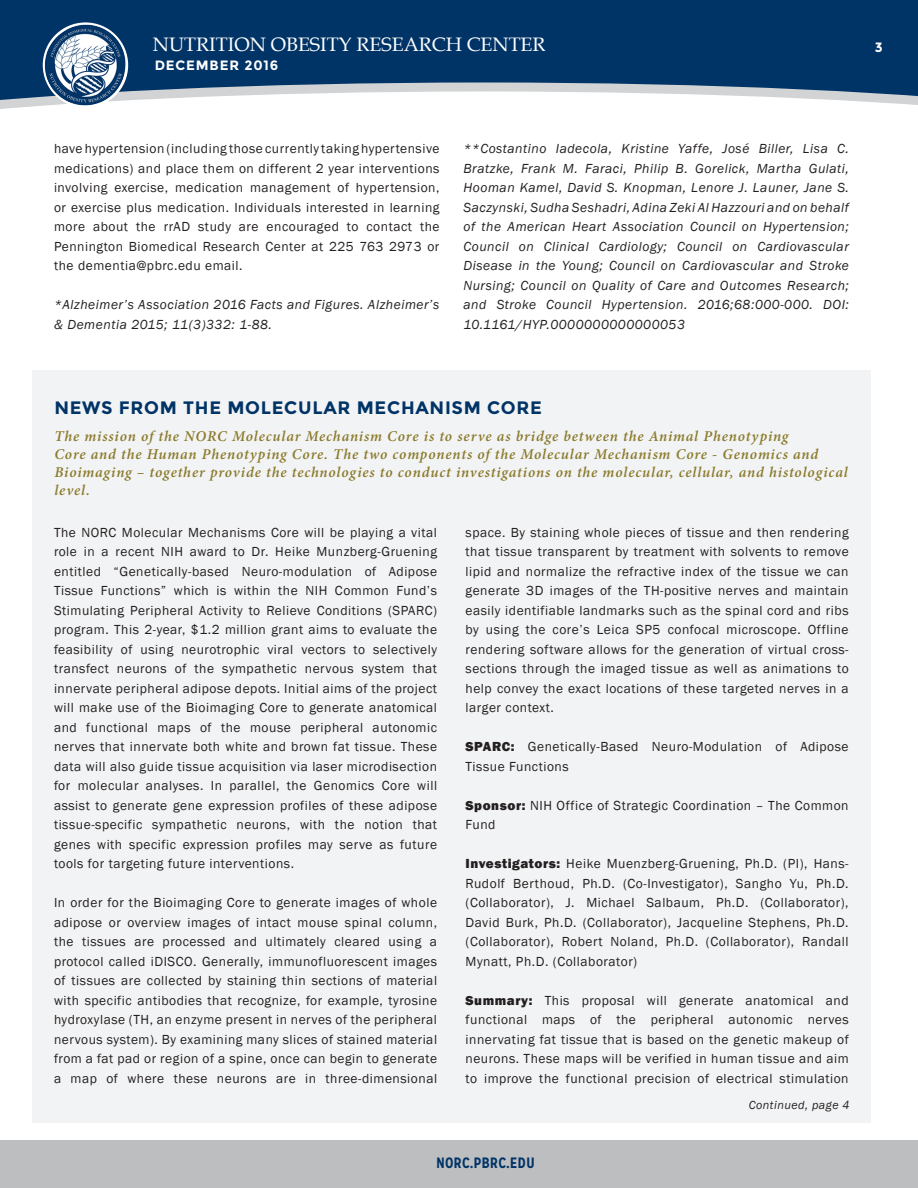
<style>
.page{position:relative;width:918px;height:1188px;background:#fff}
.page>*{position:absolute;margin:0;border:0;box-sizing:border-box;transform-origin:0 0}
.t1{font:19.5px "Book Antiqua";color:#fff}
.Paragraph_Style_1{font:700 18px "Montserrat";letter-spacing:.04em;color:#036}
.Paragraph_Style_1-2{font:italic 600 15px/18px "Minion Pro";letter-spacing:.055em;color:#8b7b2d}
.t2{font:700 15px "Mission Gothic";color:#036}
.Paragraph_Style_1-3{font:13.5px/19.5px "Franklin Gothic";letter-spacing:.04em;color:#231f20;text-align:justify}
.Paragraph_Style_1-4{font:italic 13.5px/19.5px "Franklin Gothic";letter-spacing:.04em;color:#231f20}
.t3{font:700 13.5px "Montserrat";letter-spacing:.06em;color:#fff}
.Paragraph_Style_1-5{font:italic 12px "Franklin Gothic";letter-spacing:.04em;color:#231f20}
.s1{font-weight:800}
</style>
<div class="page">
<svg style="left:0;top:0;width:918px;height:108px;background:#2d5780"></svg>
<img style="left:43px;top:23px;width:83px;height:83px">
<div style="left:0;top:1140px;width:918px;height:48px;background:#bcbec0"></div>
<div style="left:32px;top:371px;width:839px;height:752px;background:#f2f3f4"></div>
<h1 class="t1" style="left:153px;top:31px;width:394px">NUTRITION OBESITY RESEARCH CENTER</h1>
<p class="t3" style="left:155px;top:57px;width:125px">DECEMBER 2016</p>
<p class="t3" style="left:875px;top:40px;width:9px">3</p>
<p class="Paragraph_Style_1-3" style="left:54px;top:139px;width:387px">have hypertension (including those currently taking hypertensive medications) and place them on different 2 year interventions involving exercise, medication management of hypertension, or exercise plus medication. Individuals interested in learning more about the rrAD study are encouraged to contact the Pennington Biomedical Research Center at 225 763 2973 or the dementia@pbrc.edu email.</p>
<p class="Paragraph_Style_1-4" style="left:54px;top:295px;width:387px">*Alzheimer’s Association 2016 Facts and Figures. Alzheimer’s &amp; Dementia 2015; 11(3)332: 1-88.</p>
<p class="Paragraph_Style_1-4" style="left:464px;top:139px;width:387px;text-align:justify">**Costantino Iadecola, Kristine Yaffe, José Biller, Lisa C.<br>Bratzke, Frank M. Faraci, Philip B. Gorelick, Martha Gulati, Hooman Kamel, David S. Knopman, Lenore J. Launer, Jane S.<br>Saczynski, Sudha Seshadri, Adina Zeki Al Hazzouri and on behalf of the American Heart Association Council on Hypertension; Council on Clinical Cardiology; Council on Cardiovascular Disease in the Young; Council on Cardiovascular and Stroke Nursing; Council on Quality of Care and Outcomes Research; and Stroke Council Hypertension. 2016;68:000-000. DOI:<br>10.1161/HYP.0000000000000053</p>
<p class="Paragraph_Style_1" style="left:54px;top:397px;width:489px">NEWS FROM THE MOLECULAR MECHANISM CORE</p>
<p class="Paragraph_Style_1-2" style="left:54px;top:427px;width:795px">The mission of the NORC Molecular Mechanism Core is to serve as bridge between the Animal Phenotyping<br>Core and the Human Phenotyping Core. The two components of the Molecular Mechanism Core - Genomics and Bioimaging – together provide the technologies to conduct investigations on the molecular, cellular, and histological level.</p>
<p class="Paragraph_Style_1-3" style="left:54px;top:523px;width:385px">The NORC Molecular Mechanisms Core will be playing a vital role in a recent NIH award to Dr. Heike Munzberg-Gruening entitled “Genetically-based Neuro-modulation of Adipose Tissue Functions” which is within the NIH Common Fund’s Stimulating Peripheral Activity to Relieve Conditions (SPARC) program. This 2-year, $1.2 million grant aims to evaluate the feasibility of using neurotrophic viral vectors to selectively transfect neurons of the sympathetic nervous system that innervate peripheral adipose depots. Initial aims of the project will make use of the Bioimaging Core to generate anatomical and functional maps of the mouse peripheral autonomic nerves that innervate both white and brown fat tissue. These data will also guide tissue acquisition via laser microdisection for molecular analyses. In parallel, the Genomics Core will assist to generate gene expression profiles of these adipose tissue-specific sympathetic neurons, with the notion that genes with specific expression profiles may serve as future tools for targeting future interventions.</p>
<p class="Paragraph_Style_1-3" style="left:54px;top:893px;width:385px">In order for the Bioimaging Core to generate images of whole adipose or overview images of intact mouse spinal column, the tissues are processed and ultimately cleared using a protocol called iDISCO. Generally, immunofluorescent images of tissues are collected by staining thin sections of material with specific antibodies that recognize, for example, tyrosine hydroxylase (TH, an enzyme present in nerves of the peripheral nervous system). By examining many slices of stained material from a fat pad or region of a spine, once can begin to generate a map of where these neurons are in three-dimensional</p>
<p class="Paragraph_Style_1-3" style="left:466px;top:523px;width:385px">space. By staining whole pieces of tissue and then rendering that tissue transparent by treatment with solvents to remove lipid and normalize the refractive index of the tissue we can generate 3D images of the TH-positive nerves and maintain easily identifiable landmarks such as the spinal cord and ribs by using the core’s Leica SP5 confocal microscope. Offline rendering software allows for the generation of virtual cross&shy;sections through the imaged tissue as well as animations to help convey the exact locations of these targeted nerves in a larger context.</p>
<p class="Paragraph_Style_1-3" style="left:466px;top:737px;width:385px"><span class="s1">SPARC:</span> Genetically-Based Neuro-Modulation of Adipose<br>Tissue Functions</p>
<p class="Paragraph_Style_1-3" style="left:466px;top:796px;width:385px"><span class="s1">Sponsor:</span> NIH Office of Strategic Coordination – The Common<br>Fund</p>
<p class="Paragraph_Style_1-3" style="left:466px;top:854px;width:385px"><span class="s1">Investigators:</span> Heike Muenzberg-Gruening, Ph.D. (PI), Hans-Rudolf Berthoud, Ph.D. (Co-Investigator), Sangho Yu, Ph.D. (Collaborator), J. Michael Salbaum, Ph.D. (Collaborator), David Burk, Ph.D. (Collaborator), Jacqueline Stephens, Ph.D. (Collaborator), Robert Noland, Ph.D. (Collaborator), Randall Mynatt, Ph.D. (Collaborator)</p>
<p class="Paragraph_Style_1-3" style="left:466px;top:991px;width:385px"><span class="s1">Summary:</span> This proposal will generate anatomical and functional maps of the peripheral autonomic nerves innervating fat tissue that is based on the genetic makeup of neurons. These maps will be verified in human tissue and aim to improve the functional precision of electrical stimulation</p>
<p class="Paragraph_Style_1-5" style="left:749px;top:1098px;width:102px">Continued, page 4</p>
<p class="t2" style="left:436px;top:1154px;width:100px">NORC.PBRC.EDU</p>
</div>
